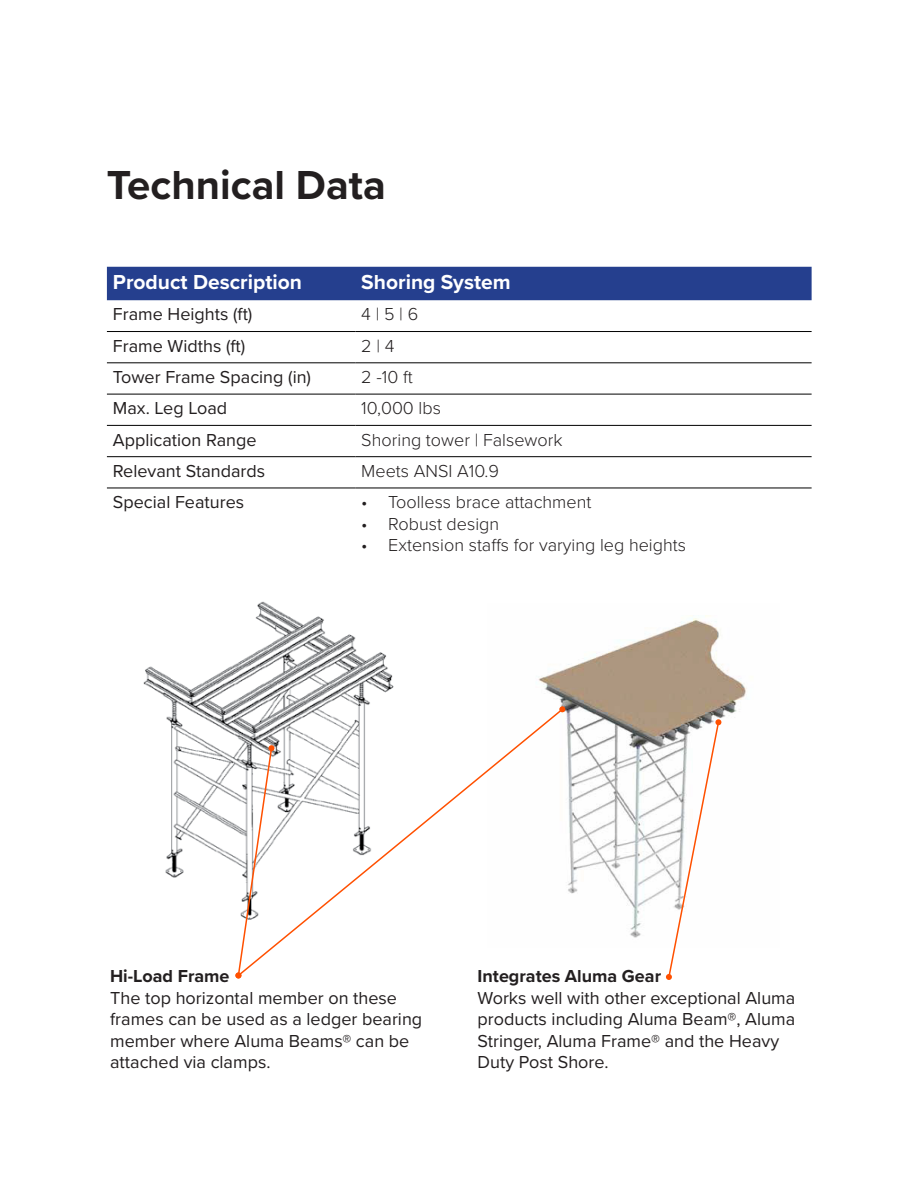
<style>
.page{position:relative;width:918px;height:1188px;background:#fff}
.page>*{position:absolute;margin:0;border:0;box-sizing:border-box;transform-origin:0 0}
.t1{font:700 42px "Proxima Nova";color:#231f20}
.t2{font:700 21px "Proxima Nova";color:#fff}
.t3{font:18px/21.6px "Proxima Nova";color:#231f20}
.t4{font:300 18px "Proxima Nova";color:#231f20}
.t5{font:700 18px "Proxima Nova";color:#231f20}
</style>
<div class="page">
<div style="left:107px;top:267px;width:705px;height:33px;background:#253f8e"></div>
<hr style="left:107px;top:331px;width:248px;height:1px;background:#000">
<hr style="left:355px;top:331px;width:457px;height:1px;background:#000">
<hr style="left:107px;top:362px;width:248px;height:1px;background:#000">
<hr style="left:355px;top:362px;width:457px;height:1px;background:#000">
<hr style="left:107px;top:394px;width:248px;height:1px;background:#000">
<hr style="left:355px;top:394px;width:457px;height:1px;background:#000">
<hr style="left:107px;top:425px;width:248px;height:1px;background:#000">
<hr style="left:355px;top:425px;width:457px;height:1px;background:#000">
<hr style="left:107px;top:456px;width:248px;height:1px;background:#000">
<hr style="left:355px;top:456px;width:457px;height:1px;background:#000">
<hr style="left:107px;top:488px;width:248px;height:1px;background:#000">
<hr style="left:355px;top:488px;width:457px;height:1px;background:#000">
<img style="left:143px;top:601px;width:251px;height:277px">
<img style="left:538px;top:615px;width:209px;height:323px">
<svg style="left:236px;top:707px;width:328px;height:240px"></svg>
<svg style="left:235px;top:745px;width:40px;height:233px"></svg>
<svg style="left:559px;top:706px;width:6px;height:6px"></svg>
<svg style="left:666px;top:719px;width:55px;height:261px"></svg>
<p class="t1" style="left:107px;top:154px;width:280px">Technical Data</p>
<p class="t2" style="left:113px;top:267px;width:191px">Product Description</p>
<p class="t2" style="left:361px;top:267px;width:151px">Shoring System</p>
<p class="t3" style="left:113px;top:303px;width:141px">Frame Heights (ft)</p>
<p class="t4" style="left:361px;top:301px;width:58px">4 | 5 | 6</p>
<p class="t3" style="left:113px;top:334px;width:134px">Frame Widths (ft)</p>
<p class="t4" style="left:361px;top:332px;width:35px">2 | 4</p>
<p class="t3" style="left:113px;top:365px;width:200px">Tower Frame Spacing (in)</p>
<p class="t4" style="left:361px;top:364px;width:53px">2 -10 ft</p>
<p class="t3" style="left:113px;top:397px;width:116px">Max. Leg Load</p>
<p class="t4" style="left:361px;top:395px;width:81px">10,000 lbs</p>
<p class="t3" style="left:113px;top:428px;width:145px">Application Range</p>
<p class="t4" style="left:361px;top:426px;width:203px">Shoring tower | Falsework</p>
<p class="t3" style="left:113px;top:459px;width:154px">Relevant Standards</p>
<p class="t4" style="left:361px;top:457px;width:139px">Meets ANSI A10.9</p>
<p class="t3" style="left:113px;top:491px;width:133px">Special Features</p>
<p class="t4" style="left:361px;top:489px;width:232px">• Toolless brace attachment</p>
<p class="t4" style="left:361px;top:510px;width:139px">• Robust design</p>
<p class="t4" style="left:361px;top:532px;width:326px">• Extension staffs for varying leg heights</p>
<p class="t5" style="left:110px;top:963px;width:121px">Hi-Load Frame</p>
<p class="t3" style="left:110px;top:986px;width:314px">The top horizontal member on these frames can be used as a ledger bearing member where Aluma Beams® can be attached via clamps.</p>
<p class="t5" style="left:478px;top:963px;width:185px">Integrates Aluma Gear</p>
<p class="t3" style="left:478px;top:986px;width:319px">Works well with other exceptional Aluma products including Aluma Beam®, Aluma</p>
<p class="t3" style="left:478px;top:1029px;width:303px">Stringer, Aluma Frame® and the Heavy<br>Duty Post Shore.</p>
</div>
